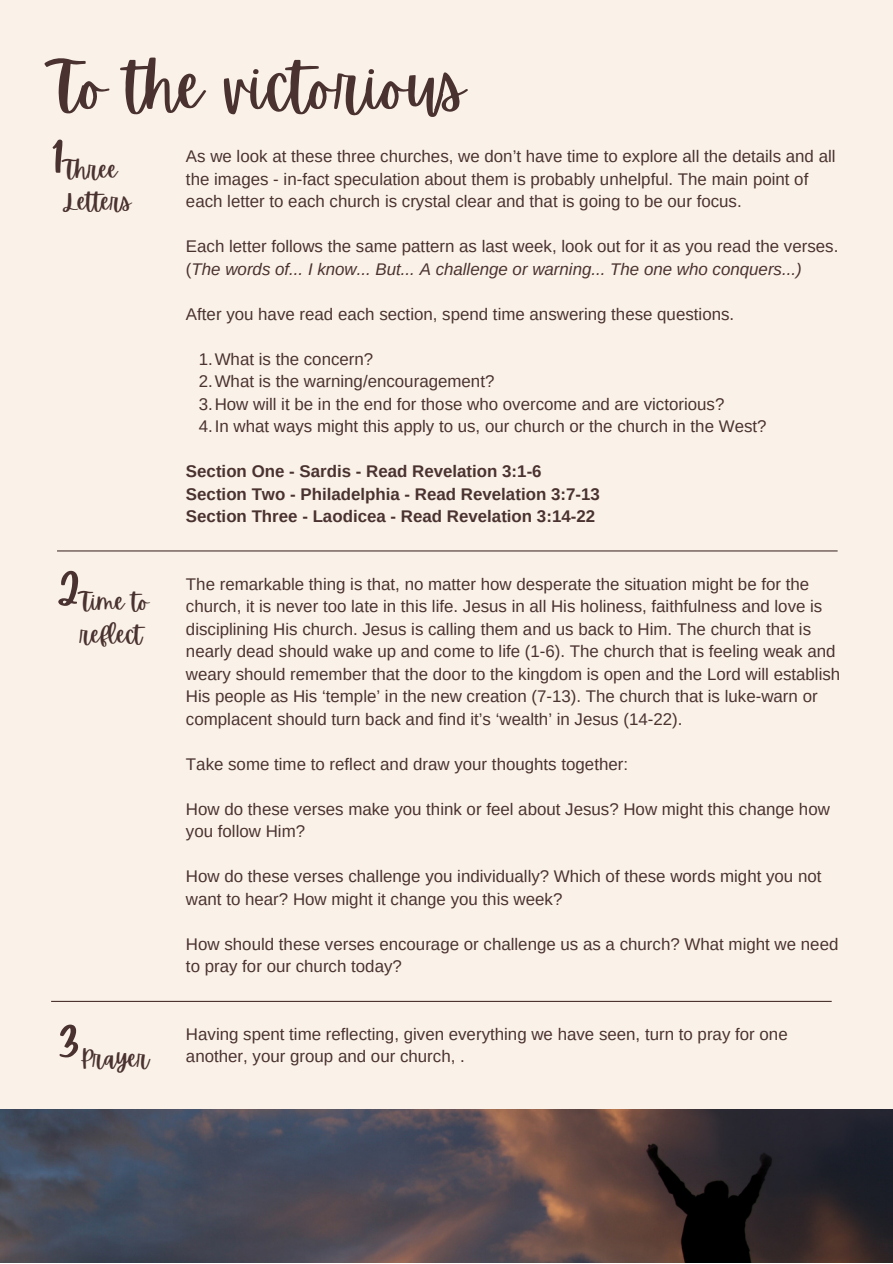
<style>
.page{position:relative;width:893px;height:1264px;background:#fff}
.page>*{position:absolute;margin:0;border:0;box-sizing:border-box;transform-origin:0 0}
.t1{font:63px "Apricots";color:#4a3230}
.t2{font:50.4px "Apricots";color:#4a3230}
.t3{font:23.85px "Apricots";color:#4a3230}
.t4{font:16.95px/22.5px "Arimo";color:#4a3230}
.t5{font:700 16.95px "Arimo";color:#4a3230}
.s1{font-style:italic}
</style>
<div class="page">
<div style="left:0;top:0;width:892px;height:1262px;background:#faf2e9"></div>
<hr style="left:57px;top:550px;width:780px;height:1px;background:#4a3230">
<img style="left:0;top:1109px;width:892px;height:153px">
<hr style="left:51px;top:1000px;width:780px;height:1px;background:#4a3230">
<p class="t1" style="left:51px;top:50px;width:415px">To the victorious</p>
<p class="t2" style="left:51px;top:126px;width:15px">1</p>
<p class="t3" style="left:64px;top:156px;width:55px">Three</p>
<p class="t3" style="left:64px;top:188px;width:68px">Letters</p>
<p class="t2" style="left:57px;top:558px;width:24px">2</p>
<p class="t3" style="left:80px;top:588px;width:70px">Time to</p>
<p class="t3" style="left:80px;top:620px;width:64px">reflect</p>
<p class="t2" style="left:57px;top:1011px;width:24px">3</p>
<p class="t3" style="left:80px;top:1045px;width:70px">Prayer</p>
<p class="t4" style="left:186px;top:145px;width:651px">As we look at these three churches, we don’t have time to explore all the details and all the images - in-fact speculation about them is probably unhelpful. The main point of each letter to each church is crystal clear and that is going to be our focus.</p>
<p class="t4" style="left:186px;top:235px;width:654px">Each letter follows the same pattern as last week, look out for it as you read the verses. (<span class="s1">The words of... I know... But... A challenge or warning... The one who conquers...)</span></p>
<p class="t4" style="left:186px;top:303px;width:549px">After you have read each section, spend time answering these questions.</p>
<p class="t4" style="left:199px;top:347px;width:176px">1.What is the concern?</p>
<p class="t4" style="left:199px;top:370px;width:297px">2.What is the warning/encouragement?</p>
<p class="t4" style="left:199px;top:392px;width:527px">3.How will it be in the end for those who overcome and are victorious?</p>
<p class="t4" style="left:199px;top:415px;width:569px">4.In what ways might this apply to us, our church or the church in the West?</p>
<p class="t5" style="left:186px;top:462px;width:357px">Section One - Sardis - Read Revelation 3:1-6</p>
<p class="t5" style="left:186px;top:484px;width:415px">Section Two - Philadelphia - Read Revelation 3:7-13</p>
<p class="t5" style="left:186px;top:507px;width:410px">Section Three - Laodicea - Read Revelation 3:14-22</p>
<p class="t4" style="left:186px;top:572px;width:655px">The remarkable thing is that, no matter how desperate the situation might be for the church, it is never too late in this life. Jesus in all His holiness, faithfulness and love is disciplining His church. Jesus is calling them and us back to Him. The church that is nearly dead should wake up and come to life (1-6). The church that is feeling weak and weary should remember that the door to the kingdom is open and the Lord will establish His people as His ‘temple’ in the new creation (7-13). The church that is luke-warn or complacent should turn back and find it’s ‘wealth’ in Jesus (14-22).</p>
<p class="t4" style="left:186px;top:752px;width:443px">Take some time to reflect and draw your thoughts together:</p>
<p class="t4" style="left:186px;top:797px;width:645px">How do these verses make you think or feel about Jesus? How might this change how you follow Him?</p>
<p class="t4" style="left:186px;top:865px;width:637px">How do these verses challenge you individually? Which of these words might you not want to hear? How might it change you this week?</p>
<p class="t4" style="left:186px;top:932px;width:654px">How should these verses encourage or challenge us as a church? What might we need to pray for our church today?</p>
<p class="t4" style="left:186px;top:1022px;width:603px">Having spent time reflecting, given everything we have seen, turn to pray for one another, your group and our church, .</p>
</div>
